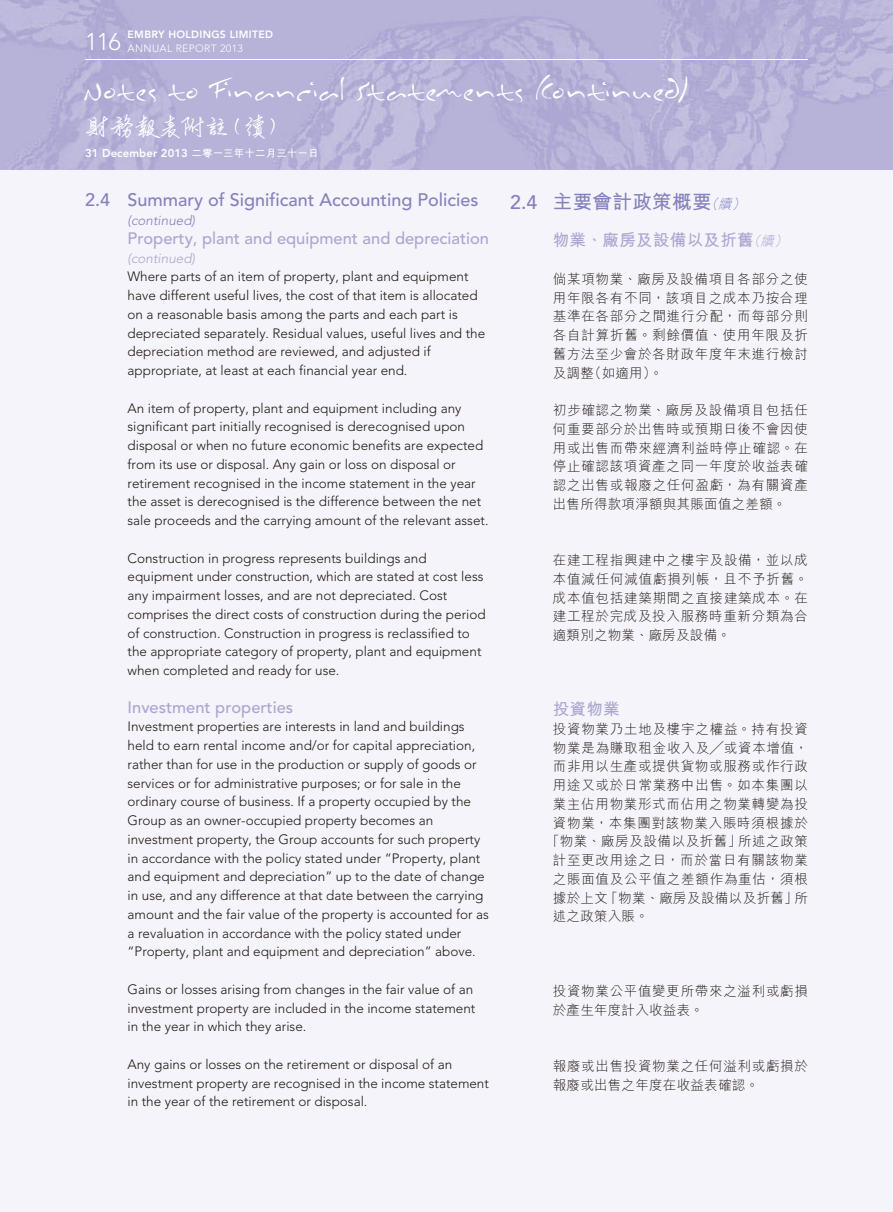
<style>
.page{position:relative;width:893px;height:1212px;background:#fff}
.page>*{position:absolute;margin:0;border:0;box-sizing:border-box;transform-origin:0 0}
.t1{font:33px "Inkburrow";color:#fff}
.t2{font:27px "M Banquet PHK Medium B5 pc H";letter-spacing:.03em;color:#fff}
.t3{font:300 24px "Avenir LT Std";color:#fff}
.t4{font:19.5px "M Hei HK Bold B5 pc H";letter-spacing:.02em;color:#8481bd}
.t5{font:500 18px "Avenir LT Std";color:#8481bd}
.t6{font:500 16.5px "Avenir LT Std";color:#aaa6d1}
.t7{font:16.5px "M Hei HK Bold B5 pc H";letter-spacing:.02em;color:#aaa6d1}
.t8{font:300 13.5px/18.8px "Avenir LT Std";color:#231916}
.t9{font:13.5px/18.8px "M Hei HK Light B5 pc H";letter-spacing:.055em;color:#231916;text-align:justify}
.t10{font:13.5px "M Hei HK Light B5 pc H";letter-spacing:.03em;color:#231916}
.t11{font:italic 300 13.5px "Avenir LT Std";color:#8481bd}
.t12{font:italic 300 13.5px "Avenir LT Std";color:#aaa6d1}
.t13{font:800 11.25px "Avenir LT Std";letter-spacing:.01em;color:#fff}
.t14{font:800 10.5px "Avenir LT Std";letter-spacing:.03em;color:#fff}
.t15{font:300 10.5px "Avenir LT Std";letter-spacing:.03em;color:#fff}
.s1{font-family:"M Hei HK Bold B5 pc H";font-weight:400;font-size:10.5px}
.s2{font-family:"Avenir LT Std";font-weight:500}
.s3{font-family:"M Hei HK Light B5 pc H";font-style:italic;font-size:13.5px}
</style>
<div class="page">
<img style="left:0;top:0;width:893px;height:170px">
<div style="left:0;top:170px;width:893px;height:1042px;background:#f4f4fa"></div>
<hr style="left:85px;top:59px;width:723px;height:1px;background:#fff">
<h3 class="t3" style="left:85px;top:32px;width:37px">116</h3>
<p class="t14" style="left:128px;top:31px;width:147px">EMBRY HOLDINGS LIMITED</p>
<p class="t15" style="left:128px;top:44px;width:117px">ANNUAL REPORT 2013</p>
<h1 class="t1" style="left:85px;top:75px;width:604px">Notes to Financial Statements (Continued)</h1>
<h2 class="t2" style="left:85px;top:116px;width:210px">財務報表附註（續）</h2>
<p class="t13" style="left:85px;top:149px;width:235px">31 December 2013 <span class="s1">二零一三年十二月三十一日</span></p>
<h3 class="t5" style="left:85px;top:193px;width:395px">2.4 Summary of Significant Accounting Policies</h3>
<p class="t11" style="left:128px;top:215px;width:69px">(continued)</p>
<p class="t6" style="left:128px;top:231px;width:363px">Property, plant and equipment and depreciation</p>
<p class="t12" style="left:128px;top:252px;width:69px">(continued)</p>
<p class="t8" style="left:128px;top:268px;width:359px">Where parts of an item of property, plant and equipment have different useful lives, the cost of that item is allocated on a reasonable basis among the parts and each part is depreciated separately. Residual values, useful lives and the depreciation method are reviewed, and adjusted if appropriate, at least at each financial year end.</p>
<p class="t8" style="left:128px;top:400px;width:362px">An item of property, plant and equipment including any significant part initially recognised is derecognised upon disposal or when no future economic benefits are expected from its use or disposal. Any gain or loss on disposal or retirement recognised in the income statement in the year the asset is derecognised is the difference between the net sale proceeds and the carrying amount of the relevant asset.</p>
<p class="t8" style="left:128px;top:550px;width:360px">Construction in progress represents buildings and equipment under construction, which are stated at cost less any impairment losses, and are not depreciated. Cost comprises the direct costs of construction during the period of construction. Construction in progress is reclassified to the appropriate category of property, plant and equipment when completed and ready for use.</p>
<p class="t6" style="left:128px;top:700px;width:167px">Investment properties</p>
<p class="t8" style="left:128px;top:718px;width:363px">Investment properties are interests in land and buildings held to earn rental income and/or for capital appreciation, rather than for use in the production or supply of goods or services or for administrative purposes; or for sale in the ordinary course of business. If a property occupied by the Group as an owner-occupied property becomes an investment property, the Group accounts for such property in accordance with the policy stated under “Property, plant and equipment and depreciation” up to the date of change in use, and any difference at that date between the carrying amount and the fair value of the property is accounted for as a revaluation in accordance with the policy stated under “Property, plant and equipment and depreciation” above.</p>
<p class="t8" style="left:128px;top:981px;width:349px">Gains or losses arising from changes in the fair value of an investment property are included in the income statement in the year in which they arise.</p>
<p class="t8" style="left:128px;top:1056px;width:363px">Any gains or losses on the retirement or disposal of an investment property are recognised in the income statement in the year of the retirement or disposal.</p>
<h3 class="t4" style="left:510px;top:194px;width:239px"><span class="s2">2.4</span> 主要會計政策概要<span class="s3">（續）</span></h3>
<p class="t7" style="left:553px;top:234px;width:239px">物業、廠房及設備以及折舊<span class="s3">（續）</span></p>
<p class="t9" style="left:553px;top:271px;width:257px">倘某項物業、廠房及設備項目各部分之使用年限各有不同，該項目之成本乃按合理基準在各部分之間進行分配，而每部分則各自計算折舊。剩餘價值、使用年限及折舊方法至少會於各財政年度年末進行檢討及調整（如適用）。</p>
<p class="t9" style="left:553px;top:402px;width:257px">初步確認之物業、廠房及設備項目包括任何重要部分於出售時或預期日後不會因使用或出售而帶來經濟利益時停止確認。在停止確認該項資產之同一年度於收益表確認之出售或報廢之任何盈虧，為有關資產出售所得款項淨額與其賬面值之差額。</p>
<p class="t9" style="left:553px;top:552px;width:257px">在建工程指興建中之樓宇及設備，並以成本值減任何減值虧損列帳，且不予折舊。成本值包括建築期間之直接建築成本。在建工程於完成及投入服務時重新分類為合適類別之物業、廠房及設備。</p>
<p class="t7" style="left:553px;top:703px;width:68px">投資物業</p>
<p class="t9" style="left:553px;top:721px;width:257px">投資物業乃土地及樓宇之權益。持有投資</p>
<p class="t9" style="left:553px;top:740px;width:257px">物業是為賺取租金收入及╱或資本增值，</p>
<p class="t9" style="left:553px;top:759px;width:257px">而非用以生產或提供貨物或服務或作行政</p>
<p class="t9" style="left:553px;top:777px;width:257px">用途又或於日常業務中出售。如本集團以</p>
<p class="t9" style="left:553px;top:796px;width:257px">業主佔用物業形式而佔用之物業轉變為投</p>
<p class="t9" style="left:553px;top:815px;width:257px">資物業，本集團對該物業入賬時須根據於</p>
<p class="t9" style="left:546px;top:834px;width:263px">「物業、廠房及設備以及折舊」所述之政策</p>
<p class="t9" style="left:553px;top:852px;width:257px">計至更改用途之日，而於當日有關該物業</p>
<p class="t9" style="left:553px;top:871px;width:257px">之賬面值及公平值之差額作為重估，須根</p>
<p class="t10" style="left:553px;top:892px;width:257px">據於上文「物業、廠房及設備以及折舊」所</p>
<p class="t9" style="left:553px;top:909px;width:97px">述之政策入賬。</p>
<p class="t9" style="left:553px;top:984px;width:257px">投資物業公平值變更所帶來之溢利或虧損於產生年度計入收益表。</p>
<p class="t9" style="left:553px;top:1059px;width:257px">報廢或出售投資物業之任何溢利或虧損於報廢或出售之年度在收益表確認。</p>
</div>
